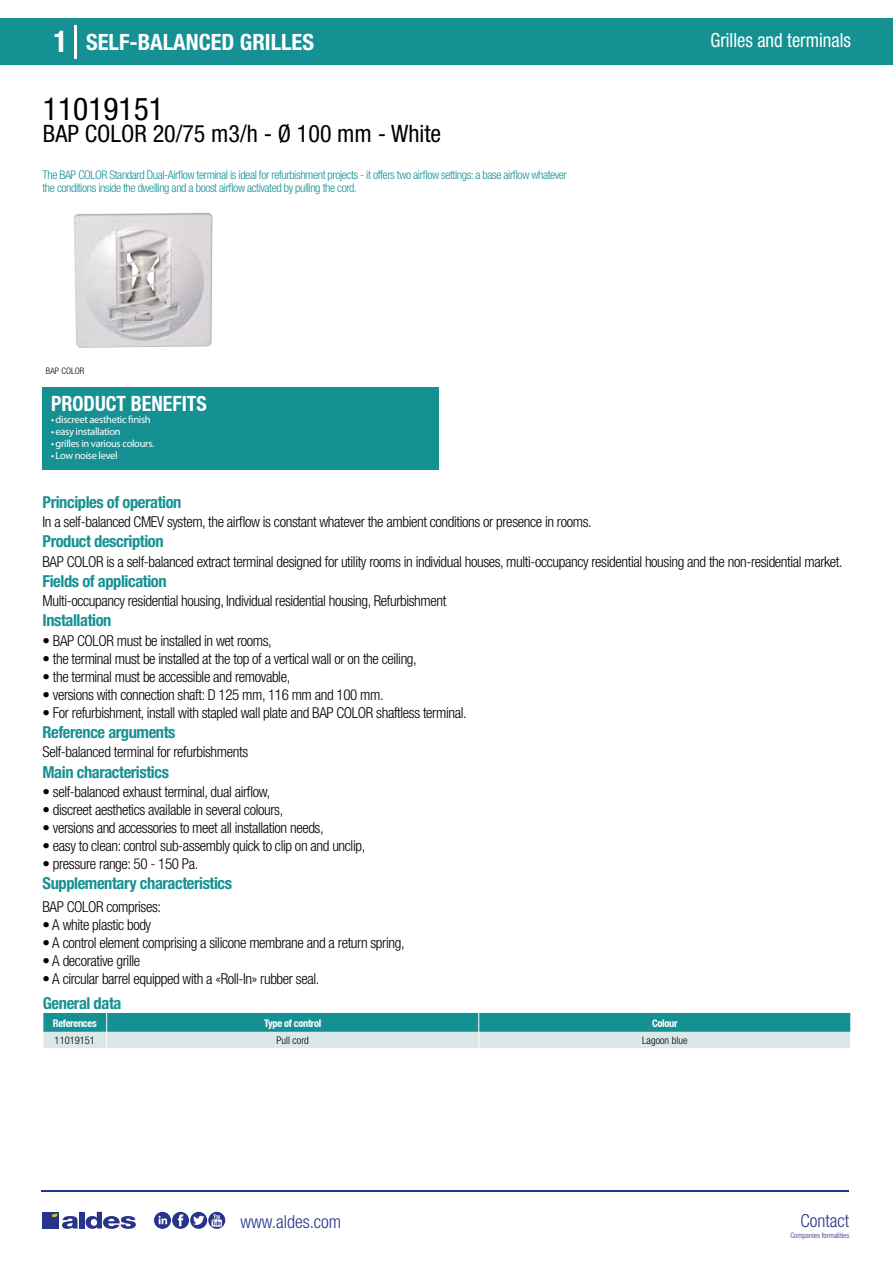
<style>
.page{position:relative;width:893px;height:1263px;background:#fff}
.page>*{position:absolute;margin:0;border:0;box-sizing:border-box;transform-origin:0 0}
.t1{font:condensed 31.5px "Helvetica Neue LT Std";color:#000}
.t2{font:condensed 24px "Helvetica Neue LT Std";color:#000}
.t3{font:700 condensed 22.5px "Helvetica Neue LT Std";color:#fff}
.t4{font:700 condensed 21px "Helvetica Neue";color:#fff;scale:.95 1}
.t5{font:condensed 19.5px "Helvetica Neue LT Std";color:#fff;scale:.95 1}
.t6{font:300 condensed 18px "Helvetica Neue";color:#28348b}
.t7{font:700 condensed 16.5px "Helvetica Neue LT Std";letter-spacing:-.025em;color:#169193}
.t8{font:300 condensed 15px "Helvetica Neue LT Std";letter-spacing:-.025em;color:#000}
.t9{font:300 condensed 12px/13.5px "Helvetica Neue LT Std";letter-spacing:-.035em;color:#169193}
.t10{font:10.5px "Myriad Pro";letter-spacing:-.03em;color:#fff}
.t11{font:700 condensed 10.5px "Helvetica Neue";letter-spacing:-.03em;color:#fff}
.t12{font:300 condensed 10.5px "Helvetica Neue";color:#000}
.t13{font:300 condensed 9px "Helvetica Neue";color:#000}
.t14{font:300 condensed 7.5px "Helvetica Neue";color:#28348b}
.s1{font-size:30px}
</style>
<div class="page">
<div style="left:0;top:18px;width:893px;height:46px;background:#169193"></div>
<div style="left:43px;top:387px;width:396px;height:83px;background:#169193"></div>
<hr style="left:74px;top:25px;width:2px;height:33px;background:#fff">
<svg style="left:74px;top:212px;width:139px;height:136px;background:#d3d0d1"></svg>
<svg style="left:43px;top:1013px;width:808px;height:35px;background:#71b9bb"></svg>
<hr style="left:41px;top:1190px;width:808px;height:1px;background:#28348b">
<svg style="left:154px;top:1212px;width:71px;height:17px"></svg>
<div style="left:42px;top:1212px;width:17px;height:16px;background:#28348b"></div>
<div style="left:79px;top:1212px;width:5px;height:16px;background:#28348b"></div>
<svg style="left:86px;top:1212px;width:50px;height:17px"></svg>
<svg style="left:52px;top:1213px;width:26px;height:16px"></svg>
<h3 class="t3" style="left:54px;top:28px;width:262px"><span class="s1">1</span> SELF-BALANCED GRILLES</h3>
<h3 class="t5" style="left:710px;top:29px;width:149px">Grilles and terminals</h3>
<h1 class="t1" style="left:43px;top:91px;width:122px">11019151</h1>
<h2 class="t2" style="left:43px;top:120px;width:400px">BAP COLOR 20/75 m3/h - Ø 100 mm - White</h2>
<p class="t9" style="left:43px;top:167px;width:526px">The BAP COLOR Standard Dual-Airflow terminal is ideal for refurbishment projects - it offers two airflow settings: a base airflow whatever the conditions inside the dwelling and a boost airflow activated by pulling the cord.</p>
<p class="t13" style="left:46px;top:365px;width:40px">BAP COLOR</p>
<h3 class="t4" style="left:51px;top:391px;width:166px">PRODUCT BENEFITS</h3>
<p class="t10" style="left:51px;top:413px;width:101px">• discreet aesthetic finish</p>
<p class="t10" style="left:51px;top:425px;width:71px">• easy installation</p>
<p class="t10" style="left:51px;top:437px;width:105px">• grilles in various colours.</p>
<p class="t10" style="left:51px;top:449px;width:68px">• Low noise level</p>
<p class="t7" style="left:43px;top:492px;width:140px">Principles of operation</p>
<p class="t7" style="left:43px;top:531px;width:123px">Product description</p>
<p class="t7" style="left:43px;top:571px;width:126px">Fields of application</p>
<p class="t7" style="left:43px;top:610px;width:70px">Installation</p>
<p class="t8" style="left:43px;top:513px;width:551px">In a self-balanced CMEV system, the airflow is constant whatever the ambient conditions or presence in rooms.</p>
<p class="t8" style="left:43px;top:553px;width:802px">BAP COLOR is a self-balanced extract terminal designed for utility rooms in individual houses, multi-occupancy residential housing and the non-residential market.</p>
<p class="t8" style="left:43px;top:592px;width:405px">Multi-occupancy residential housing, Individual residential housing, Refurbishment</p>
<p class="t8" style="left:43px;top:632px;width:231px">• BAP COLOR must be installed in wet rooms,</p>
<p class="t8" style="left:43px;top:650px;width:376px">• the terminal must be installed at the top of a vertical wall or on the ceiling,</p>
<p class="t8" style="left:43px;top:668px;width:249px">• the terminal must be accessible and removable,</p>
<p class="t8" style="left:43px;top:686px;width:343px">• versions with connection shaft: D 125 mm, 116 mm and 100 mm.</p>
<p class="t8" style="left:43px;top:704px;width:426px">• For refurbishment, install with stapled wall plate and BAP COLOR shaftless terminal.</p>
<p class="t7" style="left:43px;top:722px;width:135px">Reference arguments</p>
<p class="t8" style="left:43px;top:743px;width:207px">Self-balanced terminal for refurbishments</p>
<p class="t7" style="left:43px;top:762px;width:128px">Main characteristics</p>
<p class="t8" style="left:43px;top:783px;width:229px">• self-balanced exhaust terminal, dual airflow,</p>
<p class="t8" style="left:43px;top:801px;width:242px">• discreet aesthetics available in several colours,</p>
<p class="t8" style="left:43px;top:819px;width:283px">• versions and accessories to meet all installation needs,</p>
<p class="t8" style="left:43px;top:837px;width:324px">• easy to clean: control sub-assembly quick to clip on and unclip,</p>
<p class="t8" style="left:43px;top:855px;width:157px">• pressure range: 50 - 150 Pa.</p>
<p class="t8" style="left:43px;top:898px;width:120px">BAP COLOR comprises:</p>
<p class="t8" style="left:43px;top:916px;width:110px">• A white plastic body</p>
<p class="t8" style="left:43px;top:934px;width:364px">• A control element comprising a silicone membrane and a return spring,</p>
<p class="t8" style="left:43px;top:952px;width:99px">• A decorative grille</p>
<p class="t8" style="left:43px;top:970px;width:278px">• A circular barrel equipped with a «Roll-In» rubber seal.</p>
<p class="t7" style="left:43px;top:874px;width:191px">Supplementary characteristics</p>
<p class="t7" style="left:43px;top:993px;width:80px">General data</p>
<p class="t11" style="left:53px;top:1017px;width:45px">References</p>
<p class="t11" style="left:264px;top:1017px;width:59px">Type of control</p>
<p class="t11" style="left:652px;top:1017px;width:27px">Colour</p>
<p class="t12" style="left:55px;top:1034px;width:42px">11019151</p>
<p class="t12" style="left:276px;top:1034px;width:34px">Pull cord</p>
<p class="t12" style="left:642px;top:1034px;width:47px">Lagoon blue</p>
<p class="t6" style="left:240px;top:1211px;width:102px">www.aldes.com</p>
<p class="t6" style="left:800px;top:1211px;width:50px">Contact</p>
<p class="t14" style="left:790px;top:1230px;width:60px">Companies formalities</p>
</div>
